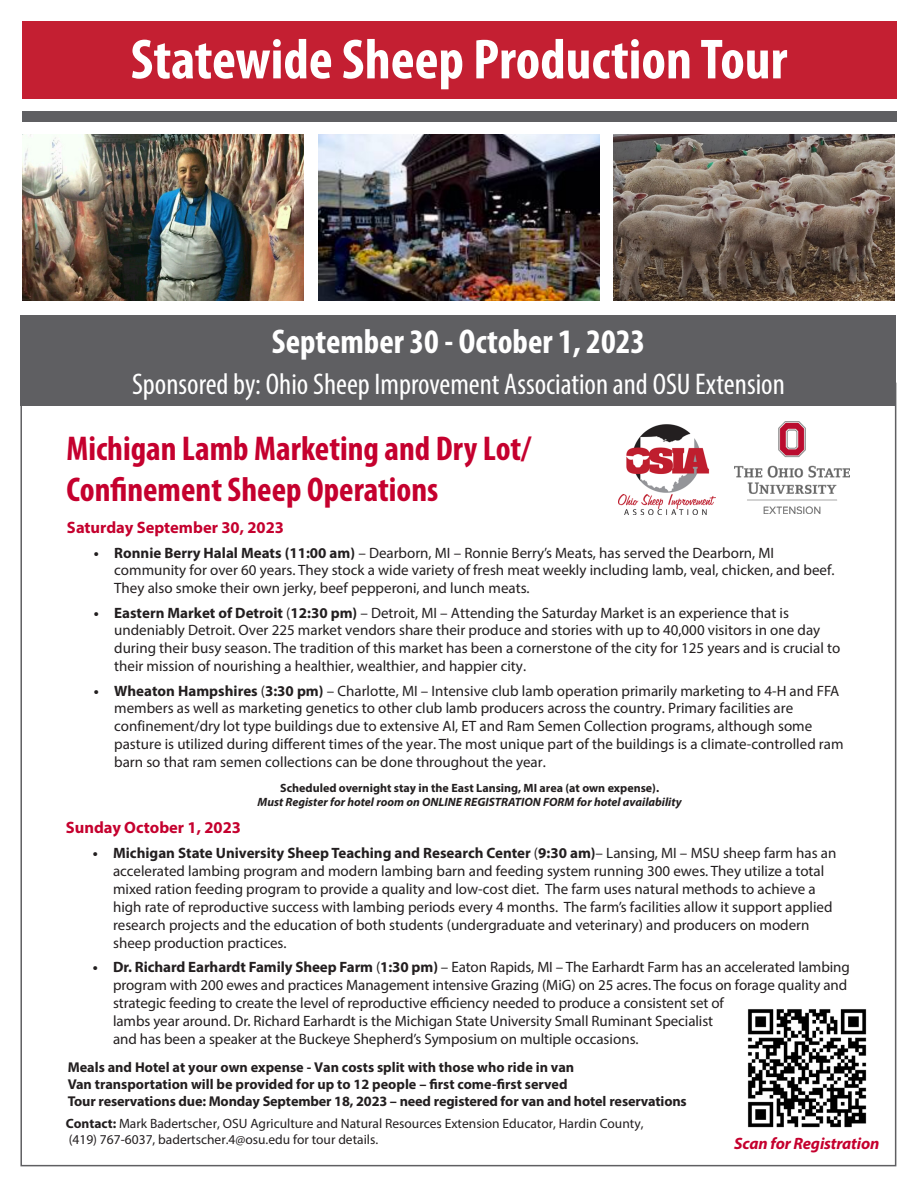
<style>
.page{position:relative;width:918px;height:1188px;background:#fff}
.page>*{position:absolute;margin:0;border:0;box-sizing:border-box;transform-origin:0 0}
.t1{font:700 condensed 57px "Myriad Pro";color:#fff}
.t2{font:700 condensed 34.5px/41.4px "Myriad Pro";color:#c5002e}
.t3{font:700 condensed 34.5px "Myriad Pro";color:#fff}
.t4{font:condensed 30px "Myriad Pro";color:#fff}
.t5{font:700 16.5px "Myriad Pro";color:#c5002e}
.t6{font:italic 700 16.5px "Myriad Pro";letter-spacing:-.01em;color:#c5002e}
.t7{font:15px/18px "Myriad Pro";color:#231f20}
.t8{font:700 14.25px/17.1px "Myriad Pro";color:#231f20}
.t9{font:13.5px/16px "Myriad Pro";color:#231f20}
.t10{font:italic 700 12px "Myriad Pro";color:#231f20}
.t11{font:700 12px "Myriad Pro";color:#231f20}
.s1{font-weight:700}
</style>
<div class="page">
<div style="left:22px;top:22px;width:874px;height:77px;background:#c41f32"></div>
<div style="left:22px;top:111px;width:874px;height:10px;background:#5f5f62"></div>
<img style="left:23px;top:134px;width:280px;height:166px">
<img style="left:318px;top:134px;width:282px;height:166px">
<img style="left:614px;top:134px;width:281px;height:166px">
<div style="left:20px;top:316px;width:876px;height:90px;background:#5f5f62"></div>
<img style="left:734px;top:422px;width:116px;height:92px">
<img style="left:619px;top:424px;width:97px;height:91px">
<img style="left:747px;top:1009px;width:120px;height:119px">
<p class="t1" style="left:131px;top:24px;width:658px">Statewide Sheep Production Tour</p>
<p class="t3" style="left:272px;top:320px;width:375px">September 30 - October 1, 2023</p>
<p class="t4" style="left:132px;top:366px;width:654px">Sponsored by: Ohio Sheep Improvement Association and OSU Extension</p>
<p class="t2" style="left:66px;top:427px;width:466px">Michigan Lamb Marketing and Dry Lot/<br>Confinement Sheep Operations</p>
<p class="t5" style="left:67px;top:517px;width:219px">Saturday September 30, 2023</p>
<p class="t7" style="left:114px;top:544px;width:722px;text-indent:-20px"><span class="s1">• Ronnie Berry Halal Meats (11:00 am)</span> – Dearborn, MI – Ronnie Berry’s Meats, has served the Dearborn, MI community for over 60 years. They stock a wide variety of fresh meat weekly including lamb, veal, chicken, and beef.<br>They also smoke their own jerky, beef pepperoni, and lunch meats.</p>
<p class="t7" style="left:114px;top:604px;width:728px;text-indent:-20px"><span class="s1">• Eastern Market of Detroit</span> (<span class="s1">12:30 pm)</span> – Detroit, MI – Attending the Saturday Market is an experience that is undeniably Detroit. Over 225 market vendors share their produce and stories with up to 40,000 visitors in one day during their busy season. The tradition of this market has been a cornerstone of the city for 125 years and is crucial to their mission of nourishing a healthier, wealthier, and happier city.</p>
<p class="t7" style="left:114px;top:681px;width:731px;text-indent:-20px"><span class="s1">• Wheaton Hampshires</span> (<span class="s1">3:30 pm)</span> – Charlotte, MI – Intensive club lamb operation primarily marketing to 4-H and FFA members as well as marketing genetics to other club lamb producers across the country. Primary facilities are confinement/dry lot type buildings due to extensive AI, ET and Ram Semen Collection programs, although some pasture is utilized during different times of the year. The most unique part of the buildings is a climate-controlled ram barn so that ram semen collections can be done throughout the year.</p>
<p class="t11" style="left:280px;top:780px;width:380px">Scheduled overnight stay in the East Lansing, MI area (at own expense).</p>
<p class="t10" style="left:258px;top:794px;width:426px">Must Register for hotel room on ONLINE REGISTRATION FORM for hotel availability</p>
<p class="t5" style="left:66px;top:817px;width:177px">Sunday October 1, 2023</p>
<p class="t7" style="left:113px;top:843px;width:725px;text-indent:-20px"><span class="s1">• Michigan State University Sheep Teaching and Research Center</span> (<span class="s1">9:30 am)</span>– Lansing, MI – MSU sheep farm has an accelerated lambing program and modern lambing barn and feeding system running 300 ewes. They utilize a total mixed ration feeding program to provide a quality and low-cost diet. The farm uses natural methods to achieve a high rate of reproductive success with lambing periods every 4 months. The farm’s facilities allow it support applied research projects and the education of both students (undergraduate and veterinary) and producers on modern sheep production practices.</p>
<p class="t7" style="left:113px;top:958px;width:738px;text-indent:-20px"><span class="s1">• Dr. Richard Earhardt Family Sheep Farm</span> (<span class="s1">1:30 pm)</span> – Eaton Rapids, MI – The Earhardt Farm has an accelerated lambing program with 200 ewes and practices Management intensive Grazing (MiG) on 25 acres. The focus on forage quality and strategic feeding to create the level of reproductive efficiency needed to produce a consistent set of<br>lambs year around. Dr. Richard Earhardt is the Michigan State University Small Ruminant Specialist<br>and has been a speaker at the Buckeye Shepherd’s Symposium on multiple occasions.</p>
<p class="t8" style="left:68px;top:1058px;width:621px">Meals and Hotel at your own expense - Van costs split with those who ride in van<br>Van transportation will be provided for up to 12 people – first come-first served<br>Tour reservations due: Monday September 18, 2023 – need registered for van and hotel reservations</p>
<p class="t9" style="left:66px;top:1115px;width:579px"><span class="s1">Contact:</span> Mark Badertscher, OSU Agriculture and Natural Resources Extension Educator, Hardin County, (419) 767-6037, badertscher.4@osu.edu for tour details.</p>
<p class="t6" style="left:734px;top:1133px;width:147px">Scan for Registration</p>
</div>
